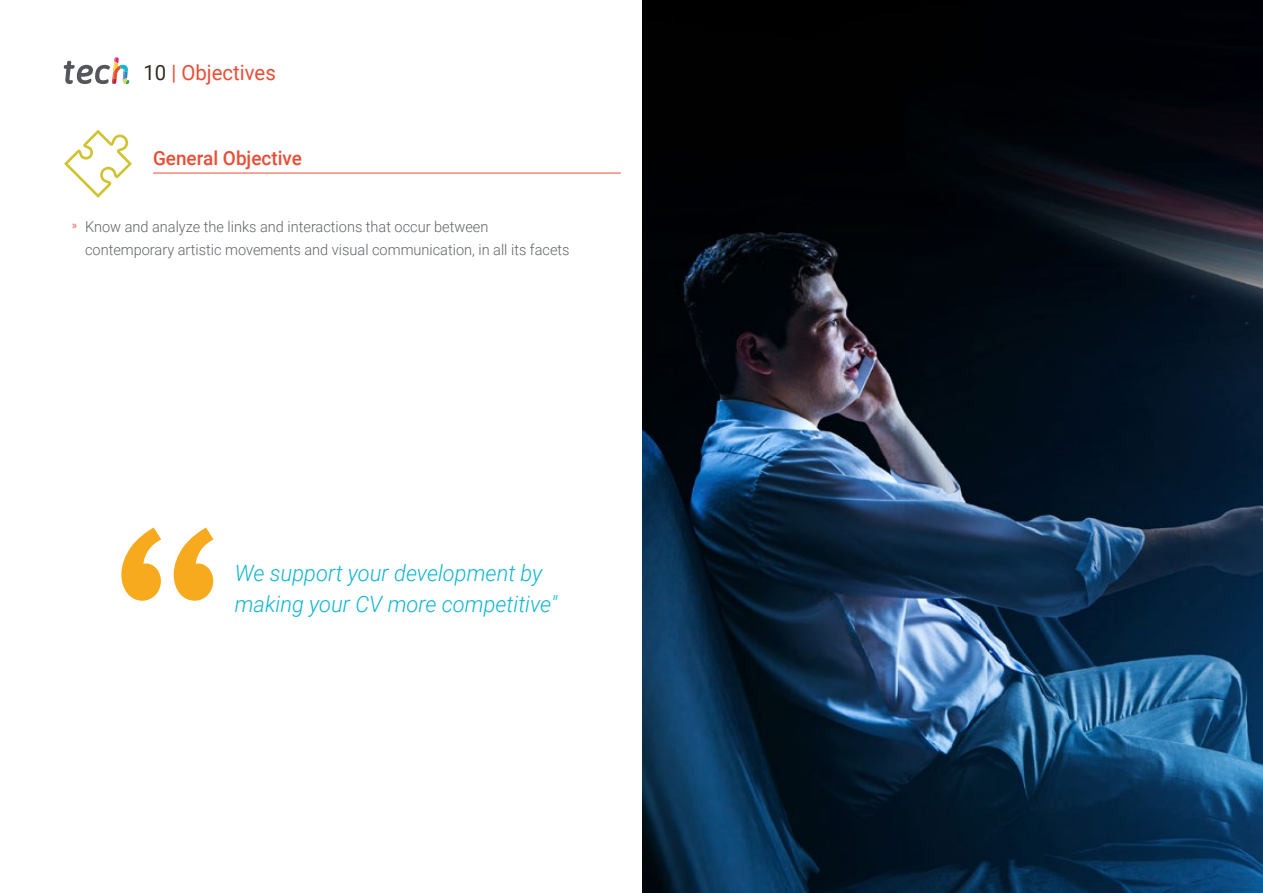
<style>
.page{position:relative;width:1263px;height:893px;background:#fff}
.page>*{position:absolute;margin:0;border:0;box-sizing:border-box;transform-origin:0 0}
.t1{font:italic 300 22.5px/31.5px "Roboto";color:#0fb6cf}
.t2{font:21px "Roboto";color:#e94d35}
.t3{font:500 19.5px "Roboto";color:#e94d35}
.t4{font:300 15px/22.5px "Roboto";color:#61646a}
.s1{color:#312e20}
</style>
<div class="page">
<hr style="left:153px;top:173px;width:468px;height:1px;background:#e94d35">
<svg style="left:64px;top:130px;width:68px;height:68px"></svg>
<img style="left:642px;top:0;width:621px;height:893px">
<svg style="left:64px;top:57px;width:65px;height:27px"></svg>
<svg style="left:121px;top:527px;width:92px;height:74px"></svg>
<h2 class="t2" style="left:144px;top:57px;width:134px"><span class="s1">10</span> | Objectives</h2>
<h3 class="t3" style="left:153px;top:144px;width:150px">General Objective</h3>
<p class="t4" style="left:85px;top:215px;width:486px;text-indent:-13px"><sup>»</sup> Know and analyze the links and interactions that occur between contemporary artistic movements and visual communication, in all its facets</p>
<h1 class="t1" style="left:235px;top:556px;width:324px">We support your development by making your CV more competitive"</h1>
</div>
